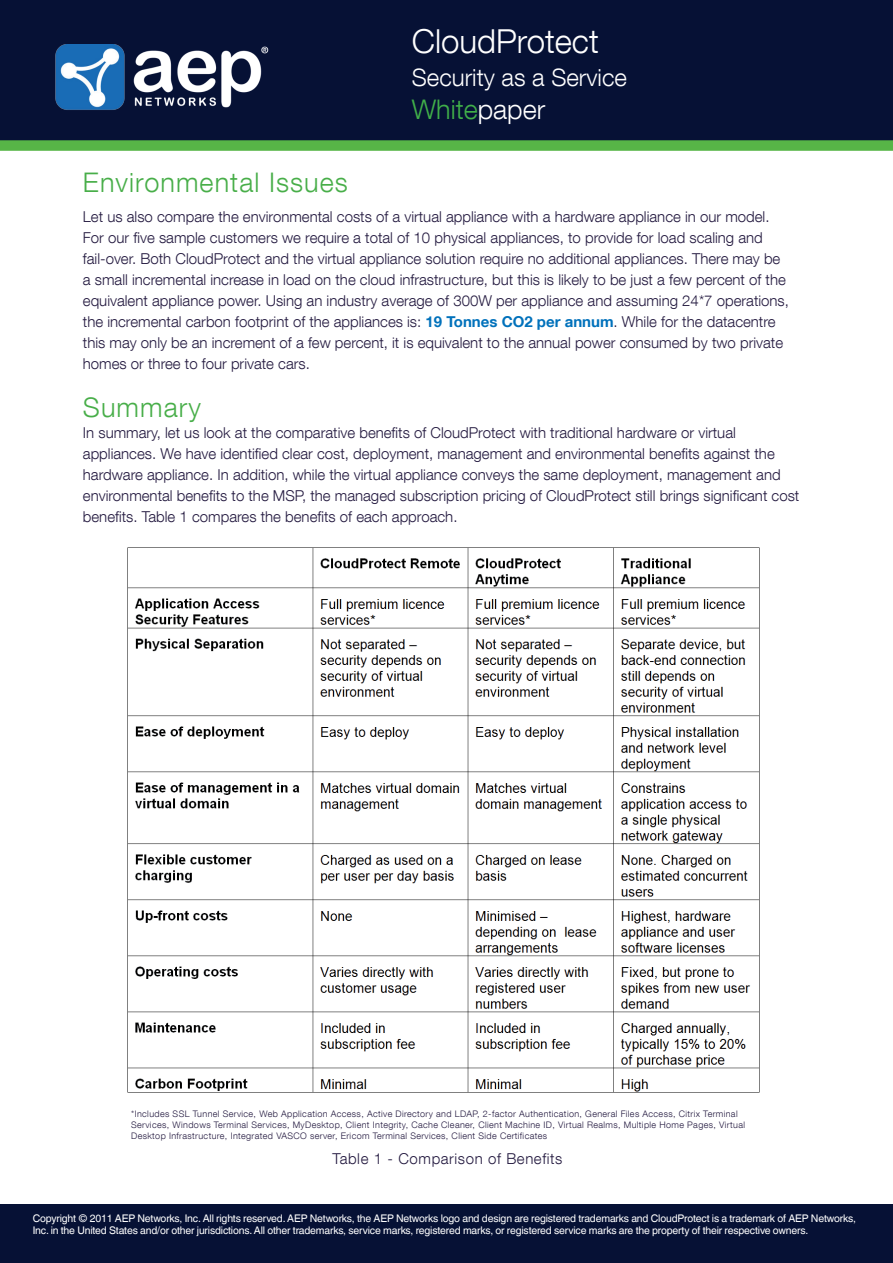
<style>
.page{position:relative;width:893px;height:1263px;background:#fff}
.page>*{position:absolute;margin:0;border:0;box-sizing:border-box;transform-origin:0 0}
.t1{font:300 33px "Helvetica Neue LT Com";color:#fff}
.t2{font:300 27px "Helvetica Neue LT Com";letter-spacing:.04em;color:#48ae49}
.t3{font:300 27px "Helvetica Neue LT Com";color:#40ae49}
.t4{font:300 24px "Helvetica Neue LT Com";color:#fff}
.t5{font:300 15px/21px "Helvetica Neue LT Com";color:#241a40}
.t6{font:300 15px "Helvetica Neue LT Com";letter-spacing:.04em;color:#241a40}
.t7{font:10.5px/12px "Helvetica World";letter-spacing:-.015em;color:#fff}
.t8{font:300 9px/10.8px "Helvetica Neue LT Com";letter-spacing:.04em;color:#241a40}
.s1{color:#fff}
.s2{font-weight:700;color:#0071bb}
</style>
<div class="page">
<div style="left:0;top:1204px;width:893px;height:59px;background:#061135"></div>
<img style="left:127px;top:547px;width:633px;height:546px">
<div style="left:0;top:0;width:893px;height:146px;background:#061135"></div>
<div style="left:0;top:140px;width:893px;height:11px;background:#57b547"></div>
<img style="left:55px;top:44px;width:214px;height:66px">
<h1 class="t1" style="left:412px;top:21px;width:189px">CloudProtect</h1>
<h3 class="t4" style="left:412px;top:63px;width:217px">Security as a Service</h3>
<h2 class="t3" style="left:412px;top:93px;width:135px">White<span class="s1">paper</span></h2>
<h2 class="t2" style="left:83px;top:165px;width:267px">Environmental Issues</h2>
<p class="t5" style="left:83px;top:205px;width:708px">Let us also compare the environmental costs of a virtual appliance with a hardware appliance in our model.<br>For our five sample customers we require a total of 10 physical appliances, to provide for load scaling and fail-over. Both CloudProtect and the virtual appliance solution require no additional appliances. There may be a small incremental increase in load on the cloud infrastructure, but this is likely to be just a few percent of the equivalent appliance power. Using an industry average of 300W per appliance and assuming 24*7 operations, the incremental carbon footprint of the appliances is: <span class="s2">19 Tonnes CO2 per annum</span>. While for the datacentre this may only be an increment of a few percent, it is equivalent to the annual power consumed by two private homes or three to four private cars.</p>
<h2 class="t2" style="left:83px;top:390px;width:119px">Summary</h2>
<p class="t5" style="left:83px;top:421px;width:718px">In summary, let us look at the comparative benefits of CloudProtect with traditional hardware or virtual appliances. We have identified clear cost, deployment, management and environmental benefits against the hardware appliance. In addition, while the virtual appliance conveys the same deployment, management and environmental benefits to the MSP, the managed subscription pricing of CloudProtect still brings significant cost benefits. Table 1 compares the benefits of each approach.</p>
<p class="t8" style="left:131px;top:1108px;width:615px">*Includes SSL Tunnel Service, Web Application Access, Active Directory and LDAP, 2-factor Authentication, General Files Access, Citrix Terminal<br>Services, Windows Terminal Services, MyDesktop, Client Integrity, Cache Cleaner, Client Machine ID, Virtual Realms, Multiple Home Pages, Virtual<br>Desktop Infrastructure, Integrated VASCO server, Ericom Terminal Services, Client Side Certificates</p>
<p class="t6" style="left:332px;top:1150px;width:232px">Table 1 - Comparison of Benefits</p>
<p class="t7" style="left:33px;top:1212px;width:825px">Copyright © 2011 AEP Networks, Inc. All rights reserved. AEP Networks, the AEP Networks logo and design are registered trademarks and CloudProtect is a trademark of AEP Networks,<br>Inc. in the United States and/or other jurisdictions. All other trademarks, service marks, registered marks, or registered service marks are the property of their respective owners.</p>
</div>
